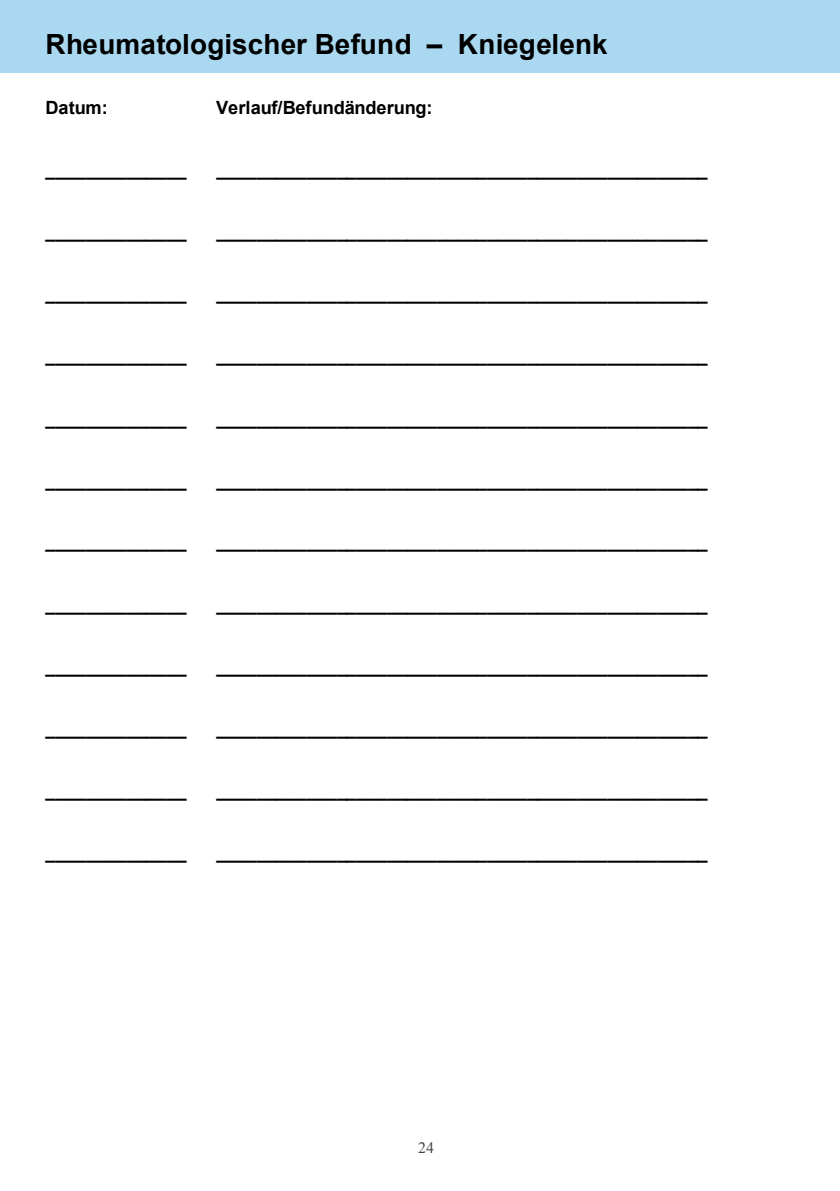
<style>
.page{position:relative;width:840px;height:1191px;background:#fff}
.page>*{position:absolute;margin:0;border:0;box-sizing:border-box;transform-origin:0 0}
.t1{font:700 27.8px "Arial";letter-spacing:.015em;color:#000}
.t2{font:700 18.2px "Arial";letter-spacing:-.005em;color:#000}
.t3{font:15.8px "Times New Roman";color:#464646}
</style>
<div class="page">
<div style="left:0;top:0;width:839px;height:73px;background:#a9d8f0"></div>
<h1 class="t1" style="left:46px;top:26px;width:563px">Rheumatologischer Befund – Kniegelenk</h1>
<p class="t2" style="left:46px;top:95px;width:64px">Datum:</p>
<p class="t2" style="left:216px;top:95px;width:218px">Verlauf/Befundänderung:</p>
<p class="t2" style="left:46px;top:157px;width:142px">______________</p>
<p class="t2" style="left:216px;top:157px;width:492px">_________________________________________________</p>
<p class="t2" style="left:46px;top:220px;width:142px">______________</p>
<p class="t2" style="left:216px;top:220px;width:492px">_________________________________________________</p>
<p class="t2" style="left:46px;top:282px;width:142px">______________</p>
<p class="t2" style="left:216px;top:282px;width:492px">_________________________________________________</p>
<p class="t2" style="left:46px;top:344px;width:142px">______________</p>
<p class="t2" style="left:216px;top:344px;width:492px">_________________________________________________</p>
<p class="t2" style="left:46px;top:406px;width:142px">______________</p>
<p class="t2" style="left:216px;top:406px;width:492px">_________________________________________________</p>
<p class="t2" style="left:46px;top:468px;width:142px">______________</p>
<p class="t2" style="left:216px;top:468px;width:492px">_________________________________________________</p>
<p class="t2" style="left:46px;top:530px;width:142px">______________</p>
<p class="t2" style="left:216px;top:530px;width:492px">_________________________________________________</p>
<p class="t2" style="left:46px;top:592px;width:142px">______________</p>
<p class="t2" style="left:216px;top:592px;width:492px">_________________________________________________</p>
<p class="t2" style="left:46px;top:654px;width:142px">______________</p>
<p class="t2" style="left:216px;top:654px;width:492px">_________________________________________________</p>
<p class="t2" style="left:46px;top:717px;width:142px">______________</p>
<p class="t2" style="left:216px;top:717px;width:492px">_________________________________________________</p>
<p class="t2" style="left:46px;top:779px;width:142px">______________</p>
<p class="t2" style="left:216px;top:779px;width:492px">_________________________________________________</p>
<p class="t2" style="left:46px;top:841px;width:142px">______________</p>
<p class="t2" style="left:216px;top:841px;width:492px">_________________________________________________</p>
<p class="t3" style="left:418px;top:1137px;width:18px">24</p>
</div>
